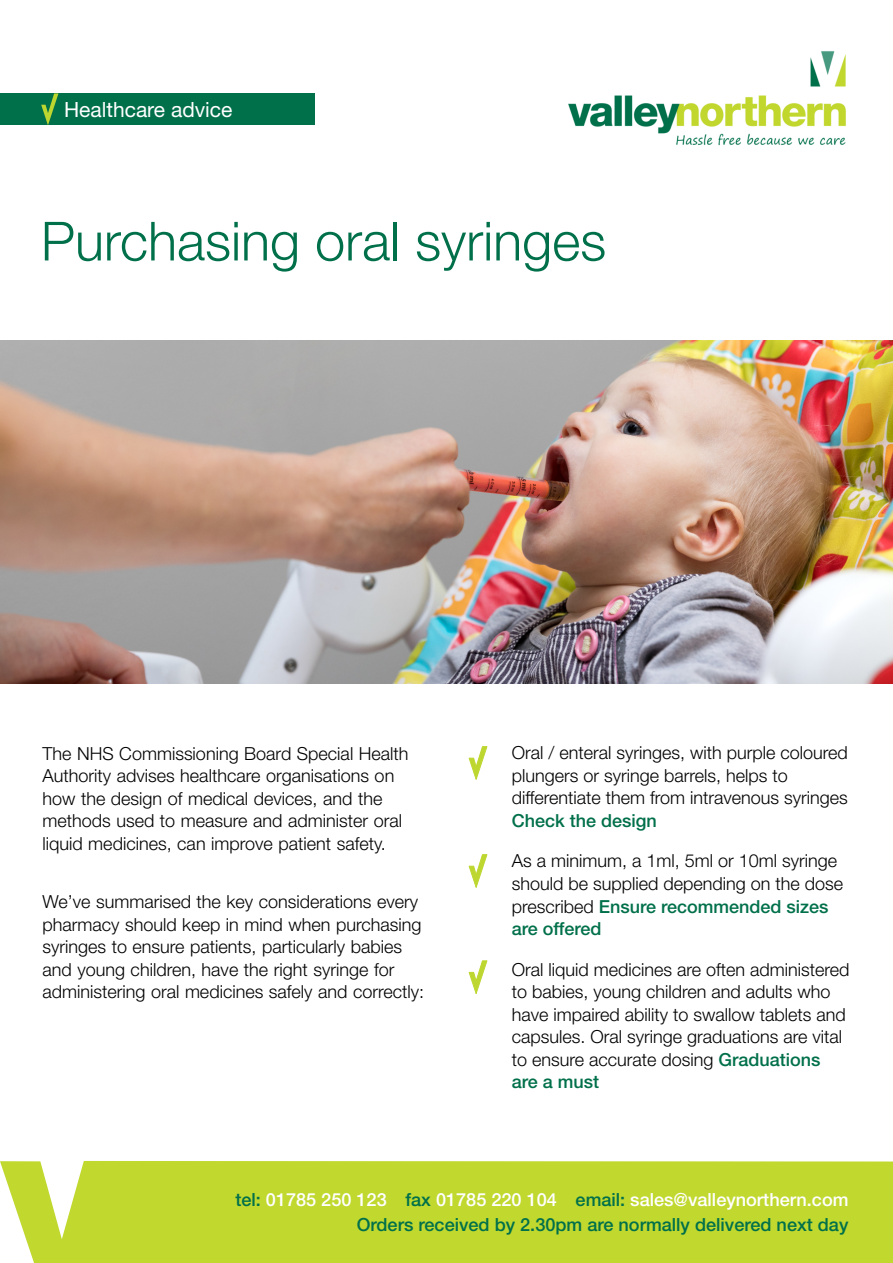
<style>
.page{position:relative;width:893px;height:1263px;background:#fff}
.page>*{position:absolute;margin:0;border:0;box-sizing:border-box;transform-origin:0 0}
.t1{font:300 54px "Helvetica Neue LT Std";color:#00704a}
.t2{font:21px "Helvetica Neue LT Std";color:#fff}
.t3{font:500 18.15px/25px "Helvetica Neue LT Std";color:#00704a;text-align:right}
.t4{font:300 18px/22.5px "Helvetica Neue LT Std";color:#000}
.t5{font:500 18px "Helvetica Neue LT Std";color:#00704a}
.s1{font-weight:500;color:#00704a}
.s2{color:#fff}
</style>
<div class="page">
<hr style="left:892px;top:94px;width:1px;height:32px;background:#00704a">
<img style="left:0;top:340px;width:893px;height:343px">
<div style="left:0;top:93px;width:314px;height:32px;background:#00704a"></div>
<div style="left:0;top:1161px;width:893px;height:102px;background:#c1d82f"></div>
<svg style="left:41px;top:93px;width:17px;height:32px"></svg>
<img style="left:568px;top:51px;width:278px;height:95px">
<svg style="left:469px;top:854px;width:18px;height:34px"></svg>
<svg style="left:469px;top:746px;width:18px;height:34px"></svg>
<svg style="left:469px;top:960px;width:18px;height:34px"></svg>
<p class="t2" style="left:64px;top:102px;width:170px">Healthcare advice</p>
<h1 class="t1" style="left:41px;top:222px;width:567px">Purchasing oral syringes</h1>
<p class="t4" style="left:42px;top:745px;width:368px">The NHS Commissioning Board Special Health Authority advises healthcare organisations on how the design of medical devices, and the methods used to measure and administer oral liquid medicines, can improve patient safety.</p>
<p class="t4" style="left:42px;top:893px;width:383px">We’ve summarised the key considerations every pharmacy should keep in mind when purchasing syringes to ensure patients, particularly babies and young children, have the right syringe for administering oral medicines safely and correctly:</p>
<p class="t4" style="left:512px;top:744px;width:338px">Oral / enteral syringes, with purple coloured plungers or syringe barrels, helps to differentiate them from intravenous syringes</p>
<p class="t5" style="left:512px;top:814px;width:147px">Check the design</p>
<p class="t4" style="left:512px;top:852px;width:333px">As a minimum, a 1ml, 5ml or 10ml syringe should be supplied depending on the dose prescribed <span class="s1">Ensure recommended sizes are offered</span></p>
<p class="t4" style="left:512px;top:960px;width:339px">Oral liquid medicines are often administered to babies, young children and adults who have impaired ability to swallow tablets and capsules. Oral syringe graduations are vital to ensure accurate dosing <span class="s1">Graduations are a must</span></p>
<p class="t3" style="left:235px;top:1190px;width:615px">tel: <span class="s2">01785 250 123</span> fax <span class="s2">01785 220 104</span> email: <span class="s2">sales@valleynorthern.com<br></span>Orders received by 2.30pm are normally delivered next day</p>
</div>
